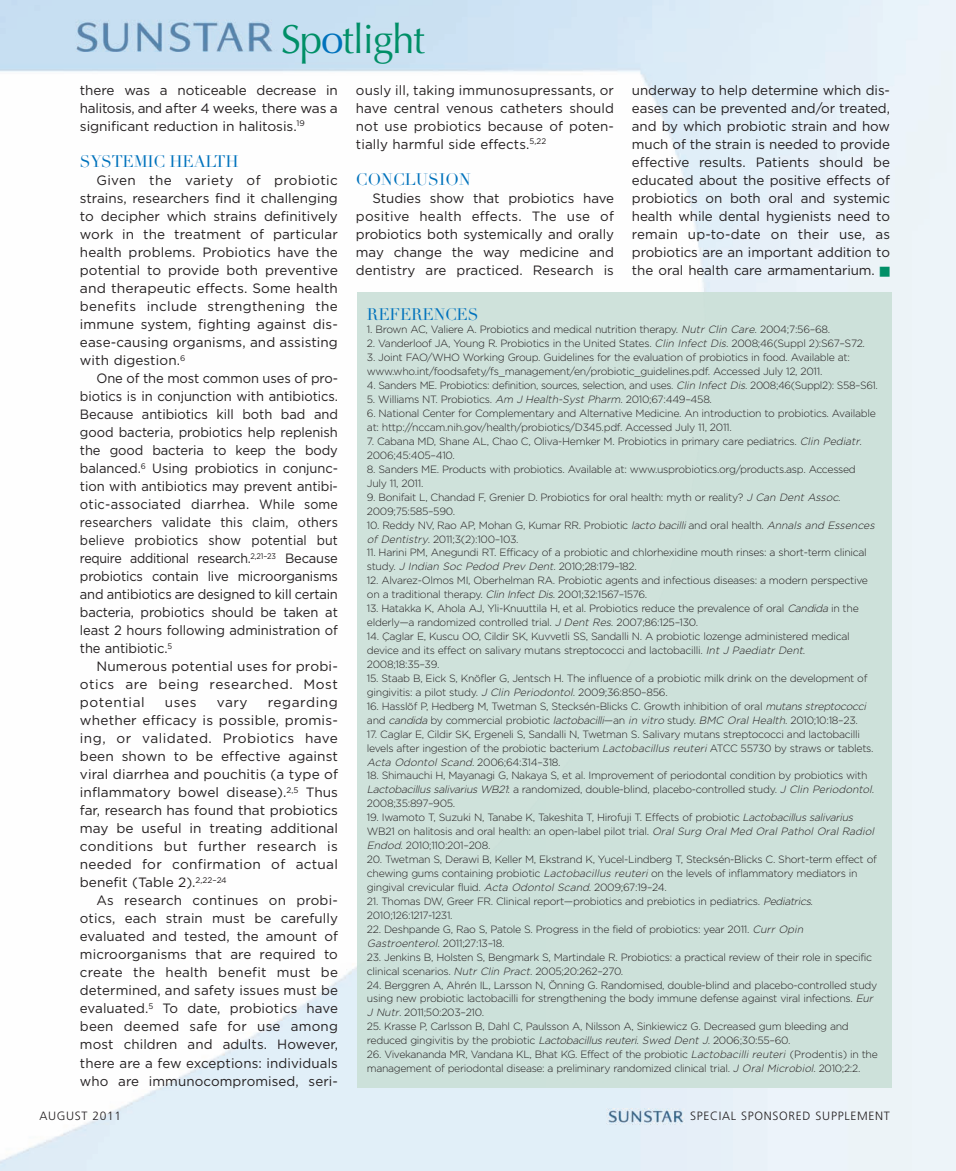
<style>
.page{position:relative;width:956px;height:1171px;background:#fff}
.page>*{position:absolute;margin:0;border:0;box-sizing:border-box;transform-origin:0 0}
.t1{font:40.5px "Optima";letter-spacing:-.03em;color:#008f67}
.t2{font:16.5px "Didot";letter-spacing:-.015em;color:#0072bc}
.t3{font:16.5px "Didot";letter-spacing:.005em;color:#0072bc}
.t4{font:13.5px/18px "Gotham";letter-spacing:.005em;color:#231f20;text-align:justify}
.t5{font:13.5px/18px "Gotham";letter-spacing:.005em;color:#231f20;text-align:justify;scale:.96 1}
.t6{font:300 12px "Frutiger";letter-spacing:.055em;color:#231f20}
.t7{font:300 10.5px/14px "Gotham";letter-spacing:-.03em;color:#231f20}
.s1{color:#0072bc}
.s2{color:#008f67}
.s3{font-style:italic}
</style>
<div class="page">
<img style="left:0;top:0;width:956px;height:1170px">
<img style="left:607px;top:1108px;width:77px;height:16px">
<img style="left:64px;top:9px;width:216px;height:42px">
<div style="left:358px;top:292px;width:534px;height:795px;background:#cde1da"></div>
<h1 class="t1" style="left:281px;top:15px;width:146px">Sp<span class="s1">o</span>tlight</h1>
<p class="t4" style="left:80px;top:82px;width:260px">there was a noticeable decrease in halitosis, and after 4 weeks, there was a significant reduction in halitosis.<sup>19</sup></p>
<h2 class="t2" style="left:80px;top:151px;width:160px">SYSTEMIC HEALTH</h2>
<p class="t4" style="left:80px;top:172px;width:260px;text-indent:16px">Given the variety of probiotic strains, researchers find it challenging to decipher which strains definitively work in the treatment of particular health problems. Probiotics have the potential to provide both preventive and therapeutic effects. Some health benefits include strengthening the immune system, fighting against dis&shy;ease-causing organisms, and assisting with digestion.<sup>6</sup></p>
<p class="t5" style="left:80px;top:370px;width:270px;text-indent:16px">One of the most common uses of pro&shy;biotics is in conjunction with antibiotics.<br>Because antibiotics kill both bad and good bacteria, probiotics help replenish the good bacteria to keep the body balanced.<sup>6</sup> Using probiotics in conjunc&shy;tion with antibiotics may prevent antibi&shy;otic-associated diarrhea. While some researchers validate this claim, others believe probiotics show potential but require additional research.<sup>2,21–23</sup> Because probiotics contain live micro organisms and antibiotics are designed to kill certain bacteria, probiotics should be taken at least 2 hours following administration of the antibiotic.<sup>5</sup></p>
<p class="t4" style="left:80px;top:658px;width:260px;text-indent:16px">Numerous potential uses for probi&shy;otics are being researched. Most potential</p>
<p class="t4" style="left:356px;top:82px;width:260px">ously ill, taking immunosupressants, or have central venous catheters should not use probiotics because of poten&shy;tially harmful side effects.<sup>5,22</sup></p>
<h2 class="t3" style="left:356px;top:169px;width:116px">CONCLUSION</h2>
<p class="t4" style="left:356px;top:190px;width:260px;text-indent:16px">Studies show that probiotics have positive health effects. The use of probiotics both systemically and orally may change the way medicine and dentistry are practiced. Research is</p>
<p class="t4" style="left:632px;top:82px;width:260px">underway to help determine which dis&shy;eases can be prevented and/or treated, and by which probiotic strain and how much of the strain is needed to provide effective results. Patients should be educated about the positive effects of probiotics on both oral and systemic health while dental hygienists need to remain up-to-date on their use, as probiotics are an important addition to the oral health care armamentarium. <span class="s2">■</span></p>
<h2 class="t2" style="left:367px;top:304px;width:113px">REFERENCES</h2>
<p class="t7" style="left:367px;top:323px;width:465px">1. Brown AC, Valiere A. Probiotics and medical nutrition therapy. <span class="s3">Nutr Clin Care.</span> 2004;7:56–68.</p>
<p class="t7" style="left:367px;top:337px;width:500px">2. Vanderloof JA, Young R. Probiotics in the United States. <span class="s3">Clin Infect Dis</span>. 2008;46(Suppl 2):S67–S72.</p>
<p class="t7" style="left:367px;top:351px;width:484px">3. Joint FAO/WHO Working Group. Guidelines for the evaluation of probiotics in food. Available at: www.who.int/foodsafety/fs_management/en/probiotic_guidelines.pdf. Accessed July 12, 2011.</p>
<p class="t7" style="left:367px;top:379px;width:512px">4. Sanders ME. Probiotics: definition, sources, selection, and uses. <span class="s3">Clin Infect Dis</span>. 2008;46(Suppl2): S58–S61.</p>
<p class="t7" style="left:367px;top:393px;width:347px">5. Williams NT. Probiotics. <span class="s3">Am J Health-Syst Pharm</span>. 2010;67:449–458.</p>
<p class="t7" style="left:367px;top:407px;width:511px">6. National Center for Complementary and Alternative Medicine. An introduction to probiotics. Available at: http://nccam.nih.gov/health/probiotics/D345.pdf. Accessed July 11, 2011.</p>
<p class="t7" style="left:367px;top:435px;width:497px">7. Cabana MD, Shane AL, Chao C, Oliva-Hemker M. Probiotics in primary care pediatrics. <span class="s3">Clin Pediatr</span>.<br>2006;45:405–410.</p>
<p class="t7" style="left:367px;top:463px;width:490px">8. Sanders ME. Products with probiotics. Available at: www.usprobiotics.org/products.asp. Accessed<br>July 11, 2011.</p>
<p class="t7" style="left:367px;top:490px;width:475px">9. Bonifait L, Chandad F, Grenier D. Probiotics for oral health: myth or reality? <span class="s3">J Can Dent Assoc</span>.<br>2009;75:585–590.</p>
<p class="t7" style="left:367px;top:518px;width:511px">10. Reddy NV, Rao AP, Mohan G, Kumar RR. Probiotic <span class="s3">lacto bacilli</span> and oral health. <span class="s3">Annals and Essences of Dentistry</span>. 2011;3(2):100–103.</p>
<p class="t7" style="left:367px;top:546px;width:501px">11. Harini PM, Anegundi RT. Efficacy of a probiotic and chlorhexidine mouth rinses: a short-term clinical study. <span class="s3">J Indian Soc Pedod Prev Dent</span>. 2010;28:179–182.</p>
<p class="t7" style="left:367px;top:574px;width:503px">12. Alvarez-Olmos MI, Oberhelman RA. Probiotic agents and infectious diseases: a modern perspective on a traditional therapy. <span class="s3">Clin Infect Dis</span>. 2001;32:1567–1576.</p>
<p class="t7" style="left:367px;top:602px;width:493px">13. Hatakka K, Ahola AJ, Yli-Knuuttila H, et al. Probiotics reduce the prevalence of oral <span class="s3">Candida</span>in the elderly—a randomized controlled trial. <span class="s3">J Dent Res.</span> 2007;86:125–130.</p>
<p class="t7" style="left:367px;top:630px;width:484px">14. Çaglar E, Kuscu OO, Cildir SK, Kuvvetli SS, Sandalli N. A probiotic lozenge administered medical device and its effect on salivary mutans streptococci and lactobacilli. <span class="s3">Int J Paediatr Dent</span>.<br>2008;18:35–39.</p>
<p class="t7" style="left:367px;top:671px;width:502px">15. Staab B, Eick S, Knöfler G, Jentsch H. The influence of a probiotic milk drink on the development of gingivitis: a pilot study. <span class="s3">J Clin Periodontol</span>. 2009;36:850–856.</p>
<p class="t7" style="left:367px;top:699px;width:503px">16. Hasslöf P, Hedberg M, Twetman S, Stecksén-Blicks C. Growth inhibition of oral <span class="s3">mutans streptococci </span>and <span class="s3">candida</span> by commercial probiotic <span class="s3">lactobacilli</span>—an <span class="s3">in vitro</span> study. <span class="s3">BMC Oral Health</span>. 2010;10:18–23.</p>
<p class="t7" style="left:367px;top:727px;width:508px">17. Caglar E, Cildir SK, Ergeneli S, Sandalli N, Twetman S. Salivary mutans streptococci and lactobacilli levels after ingestion of the probiotic bacterium <span class="s3">Lactobacillus reuteri</span> ATCC 55730 by straws or tablets.<br><span class="s3">Acta Odontol Scand</span>. 2006;64:314–318.</p>
<p class="t7" style="left:367px;top:769px;width:509px">18. Shimauchi H, Mayanagi G, Nakaya S, et al. Improvement of periodontal condition by probiotics with<br><span class="s3">Lactobacillus salivarius WB21</span>: a randomized, double-blind, placebo-controlled study. <span class="s3">J Clin Periodontol</span>.<br>2008;35:897–905.</p>
<p class="t7" style="left:367px;top:811px;width:511px">19. Iwamoto T, Suzuki N, Tanabe K, Takeshita T, Hirofuji T. Effects of probiotic <span class="s3">Lactobacillus salivarius<br></span>WB21 on halitosis and oral health: an open-label pilot trial. <span class="s3">Oral Surg Oral Med Oral Pathol Oral Radiol<br>Endod</span>. 2010;110:201–208.</p>
<p class="t7" style="left:367px;top:852px;width:511px">20. Twetman S, Derawi B, Keller M, Ekstrand K, Yucel-Lindberg T, Stecksén-Blicks C. Short-term effect of chewing gums containing probiotic <span class="s3">Lactobacillus reuteri</span> on the levels of inflammatory mediators in gingival crevicular fluid. <span class="s3">Acta Odontol Scand</span>. 2009;67:19–24.</p>
<p class="t7" style="left:367px;top:894px;width:448px">21. Thomas DW, Greer FR. Clinical report—probiotics and prebiotics in pediatrics. <span class="s3">Pediatrics</span>.<br>2010;126:1217-1231.</p>
<p class="t7" style="left:367px;top:922px;width:440px">22. Deshpande G, Rao S, Patole S. Progress in the field of probiotics: year 2011. <span class="s3">Curr Opin<br>Gastroenterol</span>. 2011;27:13–18.</p>
<p class="t7" style="left:367px;top:950px;width:507px">23. Jenkins B, Holsten S, Bengmark S, Martindale R. Probiotics: a practical review of their role in specific clinical scenarios. <span class="s3">Nutr Clin Pract</span>. 2005;20:262–270.</p>
<p class="t7" style="left:367px;top:978px;width:512px">24. Berggren A, Ahrén IL, Larsson N, Önning G. Randomised, double-blind and placebo-controlled study using new probiotic lactobacilli for strengthening the body immune defense against viral infections. <span class="s3">Eur<br>J Nutr</span>. 2011;50:203–210.</p>
<p class="t7" style="left:367px;top:1020px;width:483px">25. Krasse P, Carlsson B, Dahl C, Paulsson A, Nilsson A, Sinkiewicz G. Decreased gum bleeding and reduced gingivitis by the probiotic <span class="s3">Lactobacillus reuteri</span>. <span class="s3">Swed Dent J</span>. 2006;30:55–60.</p>
<p class="t7" style="left:367px;top:1047px;width:512px">26. Vivekananda MR, Vandana KL, Bhat KG. Effect of the probiotic <span class="s3">Lactobacilli reuteri</span> (Prodentis) in the management of periodontal disease: a preliminary randomized clinical trial. <span class="s3">J Oral Microbiol</span>. 2010;2:2.</p>
<p class="t4" style="left:80px;top:694px;width:260px;text-indent:188px">regarding whether efficacy is possible, promis&shy;ing, or validated. Probiotics have been shown to be effective against viral diarrhea and pouchitis (a type of inflammatory bowel disease).<sup>2,5</sup> Thus far, research has found that probiotics may be useful in treating additional conditions but further research is needed for confirmation of actual benefit (Table 2).<sup>2,22–24</sup></p>
<p class="t4" style="left:80px;top:892px;width:260px;text-indent:16px">As research continues on probi&shy;otics, each strain must be carefully evaluated and tested, the amount of microorganisms that are required to create the health benefit must be determined, and safety issues must be evaluated.<sup>5</sup> To date, probiotics have been deemed safe for use among most children and adults. However, there are a few exceptions: individuals who are immunocompromised, seri-</p>
<p class="t4" style="left:165px;top:694px;width:33px">uses</p>
<p class="t4" style="left:217px;top:694px;width:32px">vary</p>
<p class="t6" style="left:39px;top:1110px;width:83px">AUGUST 2011</p>
<p class="t6" style="left:690px;top:1110px;width:201px">SPECIAL SPONSORED SUPPLEMENT</p>
</div>
